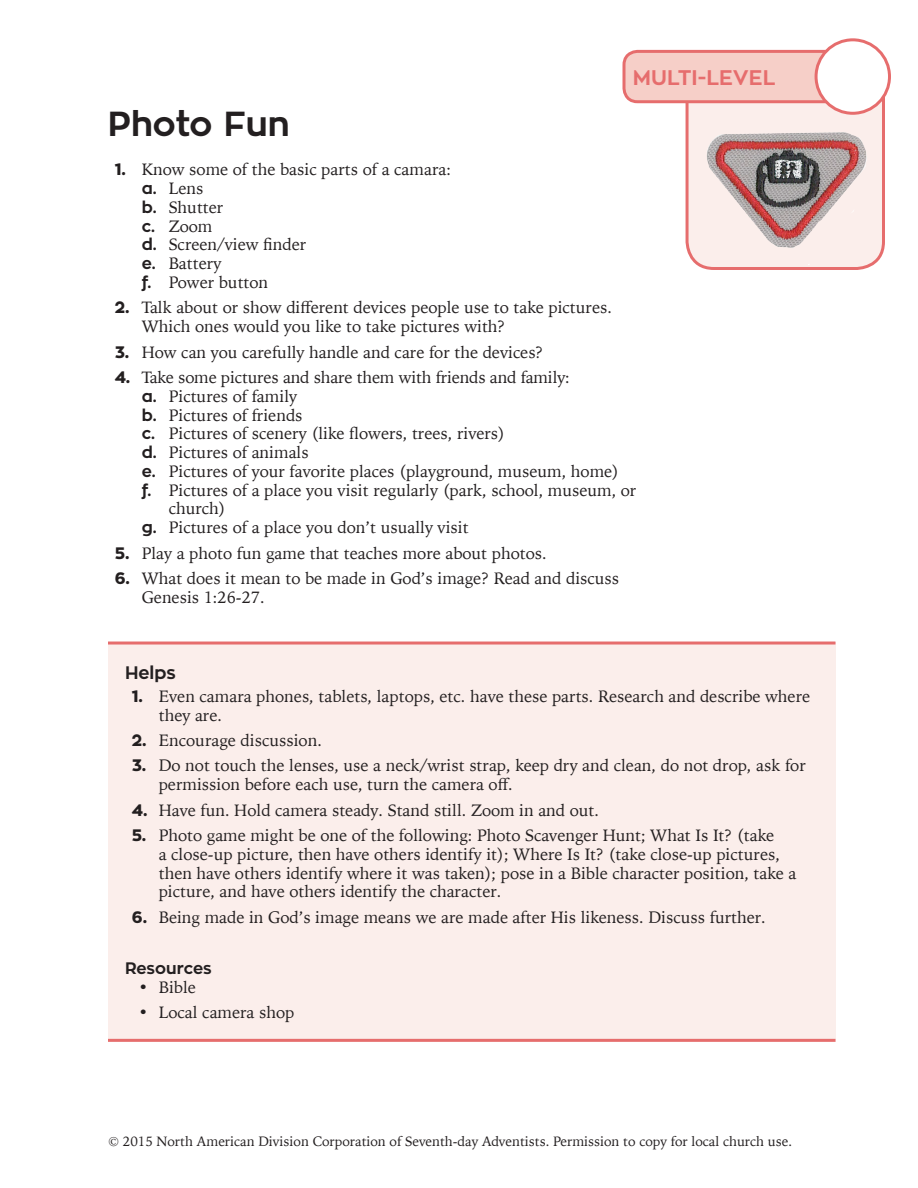
<style>
.page{position:relative;width:918px;height:1188px;background:#fff}
.page>*{position:absolute;margin:0;border:0;box-sizing:border-box;transform-origin:0 0}
.t1{font:700 34.5px "Zona Pro";color:#231f20}
.t2{font:700 21px "Zona Pro";color:#e66d6d}
.t3{font:700 18px "Zona Pro";color:#231f20}
.t4{font:16.5px/18.8px "Iowan Old Style";color:#231f20}
.t5{font:700 16.5px "Zona Pro";color:#231f20}
.t6{font:13.5px "Iowan Old Style";color:#231f20}
.s1{font-family:"Zona Pro";font-weight:800}
.s2{font-family:"Zona Pro";font-weight:700}
</style>
<div class="page">
<div style="left:108px;top:645px;width:727px;height:394px;background:#fbeeeb"></div>
<hr style="left:108px;top:642px;width:727px;height:3px;background:#e66d6d">
<hr style="left:108px;top:1039px;width:727px;height:3px;background:#e66d6d">
<svg style="left:622px;top:48px;width:265px;height:216px"></svg>
<div style="left:816px;top:40px;width:74px;height:73px;background:#fff;border-radius:50%"></div>
<div style="left:815px;top:38px;width:76px;height:77px;border:3px solid #e66d6d;border-radius:50%"></div>
<img style="left:694px;top:116px;width:181px;height:154px">
<p class="t2" style="left:633px;top:64px;width:144px">MULTI-LEVEL</p>
<h1 class="t1" style="left:108px;top:102px;width:183px">Photo Fun</h1>
<p class="t4" style="left:142px;top:160px;width:311px;text-indent:-27px"><span class="s1">1.</span> Know some of the basic parts of a camara: <span class="s2">a.</span> Lens<br><span class="s2">b.</span> Shutter<br><span class="s2">c.</span> Zoom<br><span class="s2">d.</span> Screen/view finder<br><span class="s2">e.</span> Battery<br><span class="s2">f.</span> Power button</p>
<p class="t4" style="left:142px;top:298px;width:472px;text-indent:-27px"><span class="s1">2.</span> Talk about or show different devices people use to take pictures.<br>Which ones would you like to take pictures with?</p>
<p class="t4" style="left:115px;top:342px;width:430px"><span class="s1">3.</span> How can you carefully handle and care for the devices?</p>
<p class="t4" style="left:115px;top:367px;width:457px"><span class="s1">4.</span> Take some pictures and share them with friends and family:</p>
<p class="t4" style="left:142px;top:386px;width:157px"><span class="s2">a.</span> Pictures of family</p>
<p class="t4" style="left:142px;top:405px;width:162px"><span class="s2">b.</span> Pictures of friends</p>
<p class="t4" style="left:142px;top:424px;width:365px"><span class="s2">c.</span> Pictures of scenery (like flowers, trees, rivers)</p>
<p class="t4" style="left:142px;top:442px;width:169px"><span class="s2">d.</span> Pictures of animals</p>
<p class="t4" style="left:142px;top:461px;width:479px"><span class="s2">e.</span> Pictures of your favorite places (playground, museum, home)</p>
<p class="t4" style="left:142px;top:480px;width:496px"><span class="s2">f.</span> Pictures of a place you visit regularly (park, school, museum, or</p>
<p class="t4" style="left:169px;top:498px;width:59px">church)</p>
<p class="t4" style="left:142px;top:517px;width:329px"><span class="s2">g.</span> Pictures of a place you don’t usually visit</p>
<p class="t4" style="left:115px;top:543px;width:433px"><span class="s1">5.</span> Play a photo fun game that teaches more about photos.</p>
<p class="t4" style="left:142px;top:568px;width:479px;text-indent:-27px"><span class="s1">6.</span> What does it mean to be made in God’s image? Read and discuss<br>Genesis 1:26-27.</p>
<p class="t3" style="left:125px;top:660px;width:52px">Helps</p>
<p class="t4" style="left:159px;top:686px;width:653px;text-indent:-27px"><span class="s1">1.</span> Even camara phones, tablets, laptops, etc. have these parts. Research and describe where they are.</p>
<p class="t4" style="left:132px;top:730px;width:192px"><span class="s1">2.</span> Encourage discussion.</p>
<p class="t4" style="left:159px;top:756px;width:649px;text-indent:-27px"><span class="s1">3.</span> Do not touch the lenses, use a neck/wrist strap, keep dry and clean, do not drop, ask for permission before each use, turn the camera off.</p>
<p class="t4" style="left:132px;top:800px;width:469px"><span class="s1">4.</span> Have fun. Hold camera steady. Stand still. Zoom in and out.</p>
<p class="t4" style="left:159px;top:825px;width:639px;text-indent:-27px"><span class="s1">5.</span> Photo game might be one of the following: Photo Scavenger Hunt; What Is It? (take<br>a close-up picture, then have others identify it); Where Is It? (take close-up pictures, then have others identify where it was taken); pose in a Bible character position, take a picture, and have others identify the character.</p>
<p class="t4" style="left:132px;top:907px;width:636px"><span class="s1">6.</span> Being made in God’s image means we are made after His likeness. Discuss further.</p>
<p class="t5" style="left:125px;top:957px;width:88px">Resources</p>
<p class="t4" style="left:139px;top:977px;width:59px">• Bible</p>
<p class="t4" style="left:139px;top:1002px;width:157px">• Local camera shop</p>
<p class="t6" style="left:108px;top:1129px;width:686px">© 2015 North American Division Corporation of Seventh-day Adventists. Permission to copy for local church use.</p>
</div>
